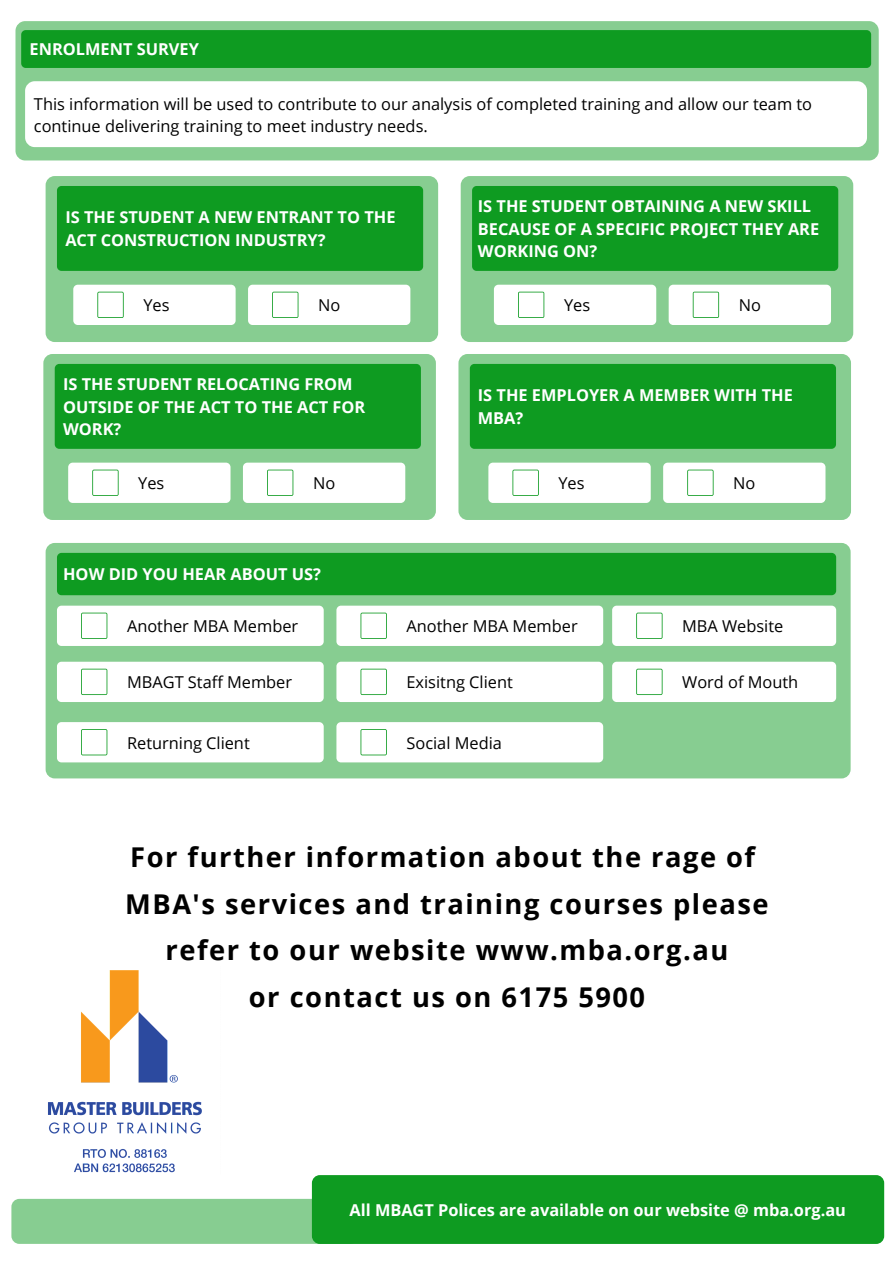
<style>
.page{position:relative;width:894px;height:1264px;background:#fff}
.page>*{position:absolute;margin:0;border:0;box-sizing:border-box;transform-origin:0 0}
.t1{font:700 27.3px/47px "Open Sans";letter-spacing:.055em;color:#000;text-align:center}
.t2{font:700 16.35px/22.6px "Open Sans";color:#fff}
.t3{font:16.35px/22.5px "Open Sans";color:#000}
</style>
<div class="page">
<div style="left:15px;top:21px;width:863px;height:139px;background:#87cd91;border-radius:10px"></div>
<div style="left:21px;top:30px;width:849px;height:38px;background:#0e9b21;border-radius:5px"></div>
<div style="left:25px;top:81px;width:841px;height:66px;background:#fff;border-radius:10px"></div>
<div style="left:46px;top:176px;width:392px;height:166px;background:#87cd91;border-radius:9px"></div>
<div style="left:57px;top:186px;width:366px;height:85px;background:#0e9b21;border-radius:5px"></div>
<div style="left:73px;top:285px;width:162px;height:40px;background:#fff;border-radius:5px"></div>
<svg style="left:97px;top:292px;width:27px;height:26px"></svg>
<div style="left:248px;top:285px;width:162px;height:40px;background:#fff;border-radius:5px"></div>
<svg style="left:272px;top:292px;width:26px;height:26px"></svg>
<div style="left:460px;top:176px;width:393px;height:166px;background:#87cd91;border-radius:9px"></div>
<div style="left:472px;top:186px;width:366px;height:85px;background:#0e9b21;border-radius:5px"></div>
<div style="left:494px;top:285px;width:162px;height:40px;background:#fff;border-radius:5px"></div>
<svg style="left:518px;top:292px;width:26px;height:26px"></svg>
<div style="left:668px;top:285px;width:162px;height:40px;background:#fff;border-radius:5px"></div>
<svg style="left:692px;top:292px;width:26px;height:26px"></svg>
<div style="left:43px;top:354px;width:393px;height:166px;background:#87cd91;border-radius:9px"></div>
<div style="left:55px;top:364px;width:366px;height:85px;background:#0e9b21;border-radius:5px"></div>
<div style="left:68px;top:462px;width:162px;height:41px;background:#fff;border-radius:5px"></div>
<svg style="left:92px;top:469px;width:27px;height:27px"></svg>
<div style="left:243px;top:462px;width:162px;height:41px;background:#fff;border-radius:5px"></div>
<svg style="left:267px;top:469px;width:26px;height:27px"></svg>
<div style="left:458px;top:354px;width:392px;height:166px;background:#87cd91;border-radius:9px"></div>
<div style="left:469px;top:364px;width:366px;height:85px;background:#0e9b21;border-radius:5px"></div>
<div style="left:488px;top:462px;width:162px;height:41px;background:#fff;border-radius:5px"></div>
<svg style="left:512px;top:469px;width:26px;height:27px"></svg>
<div style="left:663px;top:462px;width:162px;height:41px;background:#fff;border-radius:5px"></div>
<svg style="left:687px;top:469px;width:26px;height:27px"></svg>
<div style="left:46px;top:543px;width:804px;height:235px;background:#87cd91;border-radius:9px"></div>
<div style="left:57px;top:553px;width:778px;height:42px;background:#0e9b21;border-radius:5px"></div>
<div style="left:57px;top:605px;width:266px;height:41px;background:#fff;border-radius:5px"></div>
<svg style="left:81px;top:612px;width:26px;height:27px"></svg>
<div style="left:336px;top:605px;width:267px;height:41px;background:#fff;border-radius:5px"></div>
<svg style="left:360px;top:612px;width:27px;height:27px"></svg>
<div style="left:612px;top:605px;width:223px;height:41px;background:#fff;border-radius:5px"></div>
<svg style="left:636px;top:612px;width:26px;height:27px"></svg>
<div style="left:57px;top:661px;width:266px;height:41px;background:#fff;border-radius:5px"></div>
<svg style="left:81px;top:668px;width:26px;height:27px"></svg>
<div style="left:336px;top:661px;width:267px;height:41px;background:#fff;border-radius:5px"></div>
<svg style="left:360px;top:668px;width:27px;height:27px"></svg>
<div style="left:612px;top:661px;width:223px;height:41px;background:#fff;border-radius:5px"></div>
<svg style="left:636px;top:668px;width:26px;height:27px"></svg>
<div style="left:57px;top:722px;width:266px;height:40px;background:#fff;border-radius:5px"></div>
<svg style="left:81px;top:729px;width:26px;height:26px"></svg>
<div style="left:336px;top:722px;width:267px;height:40px;background:#fff;border-radius:5px"></div>
<svg style="left:360px;top:729px;width:27px;height:26px"></svg>
<img style="left:48px;top:970px;width:154px;height:203px">
<div style="left:11px;top:1198px;width:347px;height:45px;background:#87cd91;border-radius:8px"></div>
<div style="left:312px;top:1175px;width:571px;height:68px;background:#0e9b21;border-radius:8px"></div>
<p class="t2" style="left:30px;top:38px;width:171px">ENROLMENT SURVEY</p>
<p class="t3" style="left:34px;top:92px;width:779px">This information will be used to contribute to our analysis of completed training and allow our team to continue delivering training to meet industry needs.</p>
<p class="t2" style="left:65px;top:206px;width:331px">IS THE STUDENT A NEW ENTRANT TO THE<br>ACT CONSTRUCTION INDUSTRY?</p>
<p class="t3" style="left:143px;top:293px;width:28px">Yes</p>
<p class="t3" style="left:318px;top:293px;width:24px">No</p>
<p class="t2" style="left:63px;top:372px;width:303px">IS THE STUDENT RELOCATING FROM<br>OUTSIDE OF THE ACT TO THE ACT FOR<br>WORK?</p>
<p class="t3" style="left:138px;top:471px;width:28px">Yes</p>
<p class="t3" style="left:313px;top:471px;width:24px">No</p>
<p class="t2" style="left:478px;top:194px;width:343px">IS THE STUDENT OBTAINING A NEW SKILL<br>BECAUSE OF A SPECIFIC PROJECT THEY ARE<br>WORKING ON?</p>
<p class="t3" style="left:564px;top:293px;width:28px">Yes</p>
<p class="t3" style="left:738px;top:293px;width:24px">No</p>
<p class="t2" style="left:478px;top:384px;width:316px">IS THE EMPLOYER A MEMBER WITH THE<br>MBA?</p>
<p class="t3" style="left:558px;top:471px;width:28px">Yes</p>
<p class="t3" style="left:733px;top:471px;width:24px">No</p>
<p class="t2" style="left:63px;top:562px;width:259px">HOW DID YOU HEAR ABOUT US?</p>
<p class="t3" style="left:127px;top:614px;width:173px">Another MBA Member</p>
<p class="t3" style="left:406px;top:614px;width:173px">Another MBA Member</p>
<p class="t3" style="left:682px;top:614px;width:103px">MBA Website</p>
<p class="t3" style="left:127px;top:670px;width:166px">MBAGT Staff Member</p>
<p class="t3" style="left:406px;top:670px;width:108px">Exisitng Client</p>
<p class="t3" style="left:682px;top:670px;width:118px">Word of Mouth</p>
<p class="t3" style="left:127px;top:731px;width:124px">Returning Client</p>
<p class="t3" style="left:406px;top:731px;width:97px">Social Media</p>
<h1 class="t1" style="left:125px;top:832px;width:644px">For further information about the rage of MBA's services and training courses please refer to our website www.mba.org.au<br>or contact us on 6175 5900</h1>
<p class="t2" style="left:349px;top:1198px;width:498px">All MBAGT Polices are available on our website @ mba.org.au</p>
</div>
